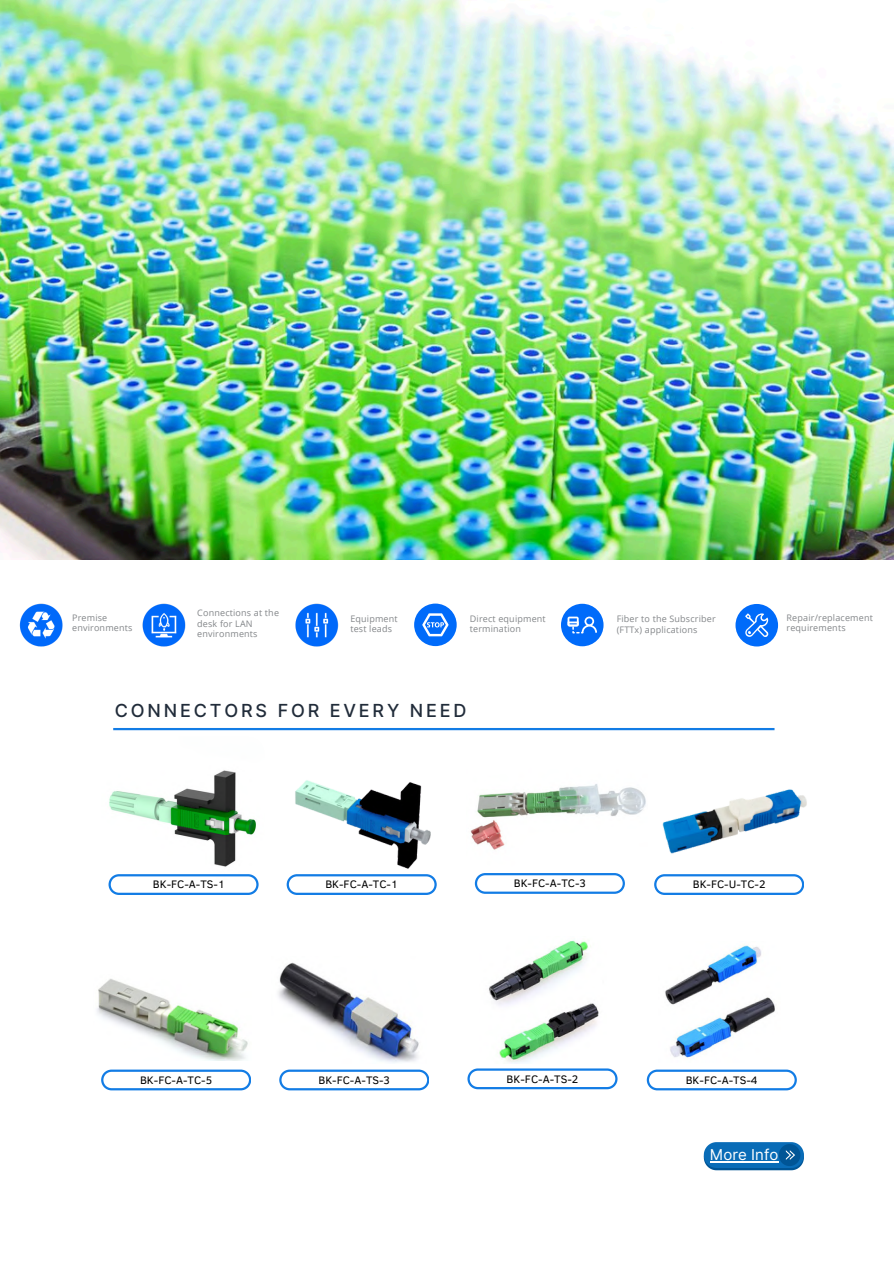
<style>
.page{position:relative;width:894px;height:1264px;background:#fff}
.page>*{position:absolute;margin:0;border:0;box-sizing:border-box;transform-origin:0 0}
.t1{font:500 18px "Inter";letter-spacing:.16em;color:#212c3a}
.t2{font:15px "Inter";color:#fff}
.t3{font:11.1px "Clear Sans";color:#000}
.t4{font:9px/10.2px "Open Sans";letter-spacing:.02em;color:#838689}
</style>
<div class="page">
<img style="left:0;top:0;width:893px;height:559px">
<hr style="left:113px;top:728px;width:661px;height:2px;background:#127ce5">
<img style="left:101px;top:737px;width:163px;height:163px;border-radius:16px">
<img style="left:653px;top:737px;width:163px;height:163px;border-radius:16px">
<svg style="left:108px;top:874px;width:150px;height:21px"></svg>
<svg style="left:286px;top:882px;width:150px;height:13px"></svg>
<svg style="left:474px;top:873px;width:150px;height:20px"></svg>
<svg style="left:654px;top:874px;width:149px;height:21px"></svg>
<svg style="left:101px;top:1069px;width:150px;height:21px"></svg>
<svg style="left:279px;top:1069px;width:150px;height:21px"></svg>
<svg style="left:467px;top:1068px;width:150px;height:21px"></svg>
<svg style="left:646px;top:1069px;width:150px;height:21px"></svg>
<img style="left:665px;top:945px;width:110px;height:113px">
<img style="left:489px;top:940px;width:110px;height:123px">
<img style="left:278px;top:962px;width:141px;height:101px">
<img style="left:97px;top:978px;width:151px;height:82px">
<img style="left:470px;top:784px;width:176px;height:66px">
<img style="left:287px;top:780px;width:150px;height:102px">
<div style="left:414px;top:603px;width:42px;height:43px;background:#006bfa;border-radius:50%"></div>
<svg style="left:422px;top:613px;width:26px;height:23px"></svg>
<div style="left:561px;top:603px;width:42px;height:43px;background:#006bfa;border-radius:50%"></div>
<svg style="left:567px;top:616px;width:30px;height:17px"></svg>
<div style="left:735px;top:604px;width:42px;height:42px;background:#006bfa;border-radius:50%"></div>
<svg style="left:745px;top:613px;width:23px;height:24px"></svg>
<img style="left:295px;top:603px;width:44px;height:44px">
<img style="left:142px;top:603px;width:44px;height:44px">
<img style="left:19px;top:603px;width:44px;height:44px">
<svg style="left:703px;top:1142px;width:100px;height:28px;background:#1d74b6"></svg>
<hr style="left:709px;top:1161px;width:69px;height:1px;background:#fff">
<h3 class="t4" style="left:197px;top:607px;width:83px">Connections at the</h3>
<p class="t4" style="left:197px;top:618px;width:62px">desk for LAN environments</p>
<h3 class="t4" style="left:350px;top:613px;width:49px">Equipment test leads</h3>
<p class="t4" style="left:786px;top:612px;width:88px">Repair/replacement requirements</p>
<p class="t4" style="left:72px;top:612px;width:62px">Premise environments</p>
<p class="t4" style="left:469px;top:613px;width:77px">Direct equipment termination</p>
<h1 class="t4" style="left:616px;top:613px;width:101px">Fiber to the Subscriber</h1>
<p class="t4" style="left:616px;top:624px;width:82px">(FTTx) applications</p>
<p class="t1" style="left:115px;top:699px;width:353px">CONNECTORS FOR EVERY NEED</p>
<p class="t3" style="left:153px;top:876px;width:74px">BK-FC-A-TS-1</p>
<p class="t3" style="left:325px;top:876px;width:74px">BK-FC-A-TC-1</p>
<p class="t3" style="left:513px;top:875px;width:74px">BK-FC-A-TC-3</p>
<p class="t3" style="left:692px;top:876px;width:74px">BK-FC-U-TC-2</p>
<p class="t3" style="left:140px;top:1071px;width:74px">BK-FC-A-TC-5</p>
<p class="t3" style="left:318px;top:1071px;width:73px">BK-FC-A-TS-3</p>
<p class="t3" style="left:506px;top:1070px;width:73px">BK-FC-A-TS-2</p>
<p class="t3" style="left:685px;top:1071px;width:74px">BK-FC-A-TS-4</p>
<p class="t2" style="left:709px;top:1145px;width:70px">More Info</p>
</div>
